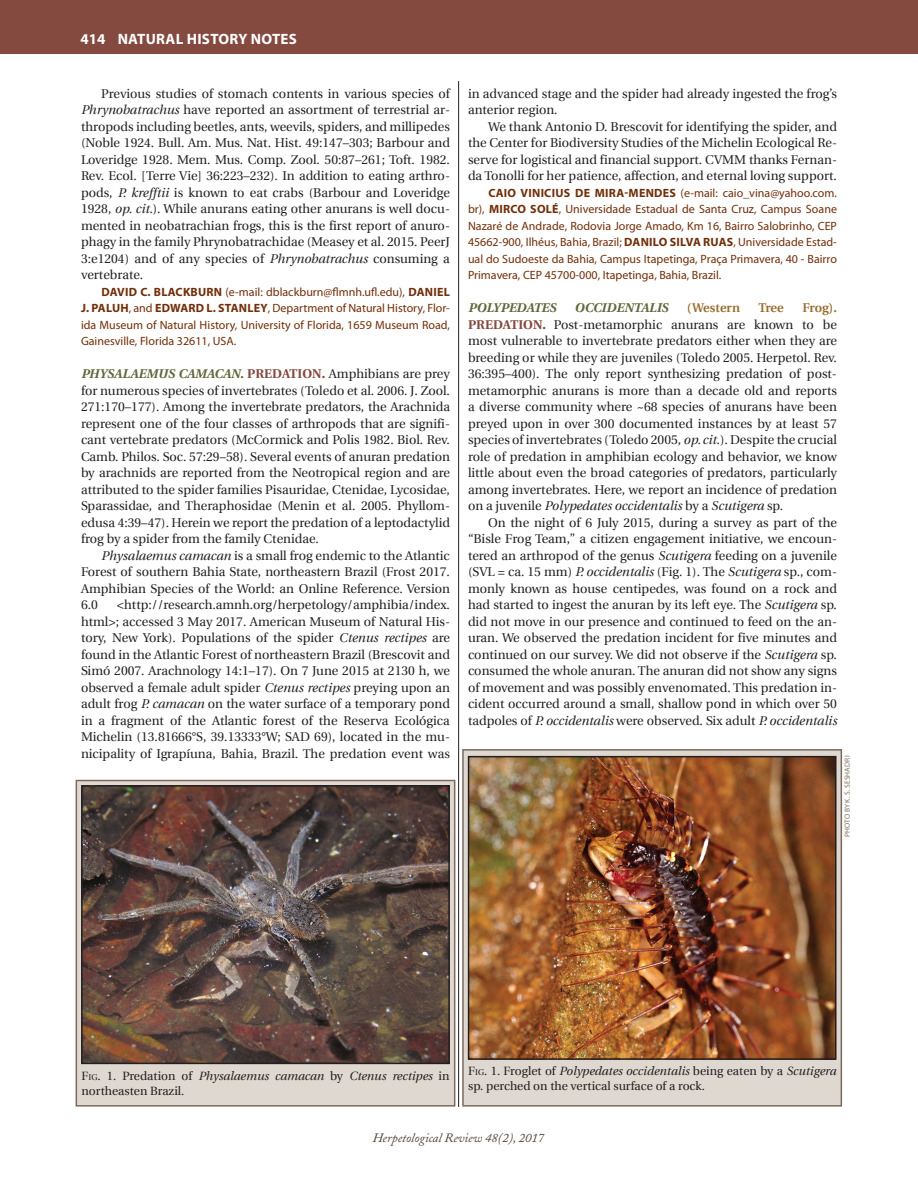
<style>
.page{position:relative;width:918px;height:1188px;background:#fff}
.page>*{position:absolute;margin:0;border:0;box-sizing:border-box;transform-origin:0 0}
.t1{font:700 15px "Myriad Pro";letter-spacing:.02em;color:#fff}
.Nat_Hist_nested_para{font:12.75px/16.5px "Utopia";color:#231f20;text-align:justify}
.Nat_Hist_nested_no_c{font:12.75px/16.5px "Utopia";color:#231f20;text-align:justify}
.t2{font:italic 12.75px "Adobe Caslon";color:#504137}
.Nat_Hist_nested_para-2{font:italic 700 12.75px "Utopia";color:#63673c}
.Nat_Hist_nested_para-3{font:600 12.75px "Utopia";color:#9a6a2c}
.Geo_Dist_authors{font:12px/16.5px "Myriad Pro";color:#712e09;text-align:justify}
.t3{font:12px/15px "Utopia";color:#231f20}
.t4{font:7.5px "Myriad Pro";letter-spacing:.02em;color:#7e725e}
.s1{font-style:italic}
.s2{font-weight:700}
.s3{font-weight:700;font-style:italic;color:#63673c}
.s4{font-weight:700;color:#84493f}
.s5{font-weight:600;color:#9a6a2c}
.s6{font-style:inherit}
.s7{font-size:8.4px}
</style>
<div class="page">
<hr style="left:458px;top:81px;width:1px;height:1026px;background:#231f20">
<div style="left:0;top:0;width:918px;height:54px;background:#84493f"></div>
<div style="left:76px;top:780px;width:379px;height:327px;background:#ded8d1;border:2px solid #7a6a5f"></div>
<img style="left:84px;top:788px;width:363px;height:273px">
<div style="left:81px;top:785px;width:369px;height:279px;border:2px solid #231f20"></div>
<div style="left:462px;top:749px;width:380px;height:358px;background:#ded8d1;border:2px solid #7a6a5f"></div>
<img style="left:471px;top:759px;width:363px;height:298px">
<div style="left:468px;top:756px;width:369px;height:304px;border:2px solid #231f20"></div>
<p class="t1" style="left:80px;top:29px;width:218px">414 NATURAL HISTORY NOTES</p>
<p class="Nat_Hist_nested_para" style="left:81px;top:85px;width:371px;text-indent:20px">Previous studies of stomach contents in various species of <span class="s1">Phrynobatrachus</span> have reported an assortment of terrestrial ar&shy;thropods including beetles, ants, weevils, spiders, and millipedes (Noble 1924. Bull. Am. Mus. Nat. Hist. 49:147–303; Barbour and Loveridge 1928. Mem. Mus. Comp. Zool. 50:87–261; Toft. 1982.<br>Rev. Ecol. [Terre Vie] 36:223–232). In addition to eating arthro&shy;pods, <span class="s1">P. krefftii</span> is known to eat crabs (Barbour and Loveridge 1928, <span class="s1">op. cit.</span>). While anurans eating other anurans is well docu&shy;mented in neobatrachian frogs, this is the first report of anuro&shy;phagy in the family Phrynobatrachidae (Measey et al. 2015. PeerJ 3:e1204) and of any species of <span class="s1">Phrynobatrachus</span> consuming a vertebrate.</p>
<p class="Geo_Dist_authors" style="left:81px;top:283px;width:371px;text-indent:20px"><span class="s2">DAVID C. BLACKBURN</span> (e-mail: dblackburn@flmnh.ufl.edu), <span class="s2">DANIEL J. PALUH</span>, and <span class="s2">EDWARD L. STANLEY</span>, Department of Natural History, Flor&shy;ida Museum of Natural History, University of Florida, 1659 Museum Road, Gainesville, Florida 32611, USA.</p>
<p class="Nat_Hist_nested_no_c" style="left:81px;top:366px;width:371px"><span class="s3">PHYSALAEMUS CAMACAN.</span> <span class="s4">PREDATION.</span> Amphibians are prey for numerous species of invertebrates (Toledo et al. 2006. J. Zool.<br>271:170–177). Among the invertebrate predators, the Arachnida represent one of the four classes of arthropods that are signifi&shy;cant vertebrate predators (McCormick and Polis 1982. Biol. Rev.<br>Camb. Philos. Soc. 57:29–58). Several events of anuran predation by arachnids are reported from the Neotropical region and are attributed to the spider families Pisauridae, Ctenidae, Lycosidae, Sparassidae, and Theraphosidae (Menin et al. 2005. Phyllom&shy;edusa 4:39–47). Herein we report the predation of a leptodactylid frog by a spider from the family Ctenidae.</p>
<p class="Nat_Hist_nested_para" style="left:81px;top:547px;width:371px;text-indent:20px"><span class="s1">Physalaemus camacan</span> is a small frog endemic to the Atlantic Forest of southern Bahia State, northeastern Brazil (Frost 2017.<br>Amphibian Species of the World: an Online Reference. Version 6.0</p>
<p class="Nat_Hist_nested_para" style="left:81px;top:597px;width:371px;text-indent:36px">&lt;http://research.amnh.org/herpetology/amphibia/index. html&gt;; accessed 3 May 2017. American Museum of Natural His&shy;tory, New York). Populations of the spider <span class="s1">Ctenus rectipes</span> are found in the Atlantic Forest of northeastern Brazil (Brescovit and Simó 2007. Arachnology 14:1–17). On 7 June 2015 at 2130 h, we observed a female adult spider <span class="s1">Ctenus rectipes</span> preying upon an adult frog <span class="s1">P. camacan</span> on the water surface of a temporary pond in a fragment of the Atlantic forest of the Reserva Ecológica Michelin (13.81666°S, 39.13333°W; SAD 69), located in the mu&shy;nicipality of Igrapíuna, Bahia, Brazil. The predation event was</p>
<p class="Nat_Hist_nested_para" style="left:468px;top:85px;width:371px">in advanced stage and the spider had already ingested the frog’s anterior region.</p>
<p class="Nat_Hist_nested_para" style="left:468px;top:118px;width:371px;text-indent:20px">We thank Antonio D. Brescovit for identifying the spider, and the Center for Biodiversity Studies of the Michelin Ecological Re&shy;serve for logistical and financial support. CVMM thanks Fernan&shy;da Tonolli for her patience, affection, and eternal loving support.</p>
<p class="Geo_Dist_authors" style="left:468px;top:184px;width:371px;text-indent:20px"><span class="s2">CAIO VINICIUS DE MIRA-MENDES</span> (e-mail: caio_vina@yahoo.com. br), <span class="s2">MIRCO SOLÉ</span>, Universidade Estadual de Santa Cruz, Campus Soane Nazaré de Andrade, Rodovia Jorge Amado, Km 16, Bairro Salobrinho, CEP 45662-900, Ilhéus, Bahia, Brazil; <span class="s2">DANILO SILVA RUAS</span>, Universidade Estad&shy;ual do Sudoeste da Bahia, Campus Itapetinga, Praça Primavera, 40 - Bairro Primavera, CEP 45700-000, Itapetinga, Bahia, Brazil.</p>
<p class="Nat_Hist_nested_para-2" style="left:468px;top:300px;width:90px">POLYPEDATES</p>
<p class="Nat_Hist_nested_para-2" style="left:575px;top:300px;width:95px">OCCIDENTALIS</p>
<p class="Nat_Hist_nested_para-3" style="left:687px;top:300px;width:55px">(Western</p>
<p class="Nat_Hist_nested_para-3" style="left:759px;top:300px;width:27px">Tree</p>
<p class="Nat_Hist_nested_para" style="left:468px;top:300px;width:371px;text-indent:335px"><span class="s5">Frog).<br></span><span class="s4">PREDATION.</span> Post-metamorphic anurans are known to be most vulnerable to invertebrate predators either when they are breeding or while they are juveniles (Toledo 2005. Herpetol. Rev.<br>36:395–400). The only report synthesizing predation of post&shy;metamorphic anurans is more than a decade old and reports a diverse community where ~68 species of anurans have been preyed upon in over 300 documented instances by at least 57 species of invertebrates (Toledo 2005, <span class="s1">op. cit.</span>). Despite the crucial role of predation in amphibian ecology and behavior, we know little about even the broad categories of predators, particularly among invertebrates. Here, we report an incidence of predation on a juvenile <span class="s1">Polypedates occidentalis</span> by a <span class="s1">Scutigera</span> sp.</p>
<p class="Nat_Hist_nested_para" style="left:468px;top:514px;width:371px;text-indent:20px">On the night of 6 July 2015, during a survey as part of the “Bisle Frog Team,” a citizen engagement initiative, we encoun&shy;tered an arthropod of the genus <span class="s1">Scutigera</span> feeding on a juvenile (SVL = ca. 15 mm) <span class="s1">P. occidentalis</span> (Fig. 1). The <span class="s1">Scutigera</span> sp., com&shy;monly known as house centipedes, was found on a rock and had started to ingest the anuran by its left eye. The <span class="s1">Scutigera</span> sp. did not move in our presence and continued to feed on the an&shy;uran. We observed the predation incident for five minutes and continued on our survey. We did not observe if the <span class="s1">Scutigera</span> sp. consumed the whole anuran. The anuran did not show any signs of movement and was possibly envenomated. This predation in&shy;cident occurred around a small, shallow pond in which over 50 tadpoles of <span class="s1">P. occidentalis</span> were observed. Six adult <span class="s1">P. occidentalis</span></p>
<p class="t4" style="left:843px;top:837px;width:83px;rotate:-90deg">PHOTO BY K. S. SESHADRI</p>
<p class="t3" style="left:82px;top:1069px;width:369px"><span class="s6">F</span><span class="s7">ig</span><span class="s6">.</span> 1. Predation of <span class="s1">Physalaemus camacan</span> by <span class="s1">Ctenus rectipes</span> in northeasten Brazil.</p>
<p class="t3" style="left:468px;top:1064px;width:369px"><span class="s6">F</span><span class="s7">ig</span><span class="s6">.</span> 1. Froglet of <span class="s1">Polypedates occidentalis</span> being eaten by a <span class="s1">Scutigera </span>sp. perched on the vertical surface of a rock.</p>
<p class="t2" style="left:373px;top:1131px;width:173px">Herpetological Review 48(2), 2017</p>
</div>
